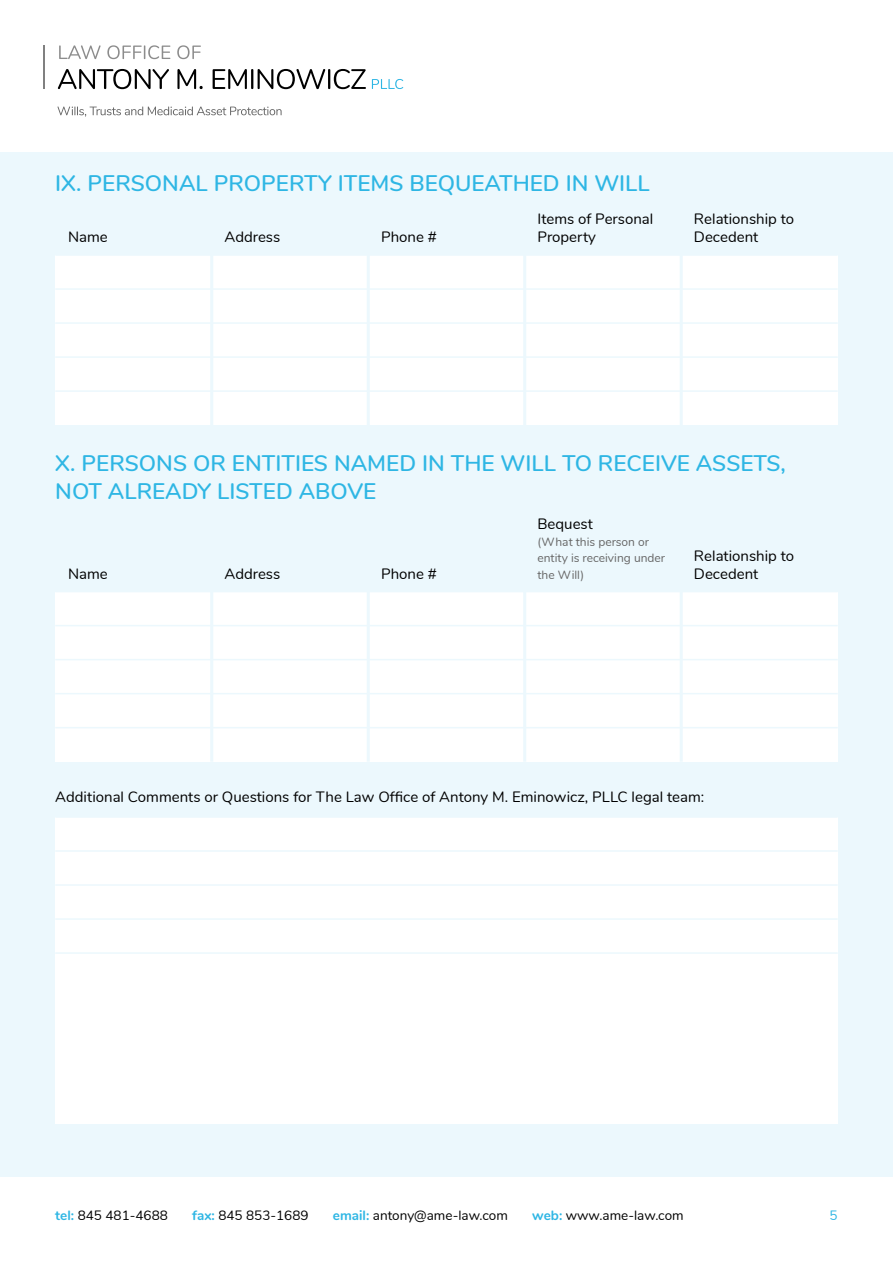
<style>
.page{position:relative;width:893px;height:1263px;background:#fff}
.page>*{position:absolute;margin:0;border:0;box-sizing:border-box;transform-origin:0 0}
.t1{font:600 22.5px/28.5px "Nunito";color:#2eb6e4}
.t2{font:15px/18px "Nunito";color:#000}
.t3{font:13.5px "Nunito";color:#000}
.t4{font:13.5px "Nunito";color:#2eb6e4}
.t5{font:12px/16.5px "Nunito";color:#666}
.s1{font-weight:700;color:#2eb6e4}
</style>
<div class="page">
<svg style="left:59px;top:45px;width:42px;height:14px"></svg>
<svg style="left:107px;top:45px;width:63px;height:14px"></svg>
<svg style="left:177px;top:45px;width:24px;height:14px"></svg>
<hr style="left:43px;top:45px;width:2px;height:44px;background:#808080">
<svg style="left:58px;top:69px;width:111px;height:20px"></svg>
<svg style="left:177px;top:69px;width:26px;height:20px"></svg>
<svg style="left:213px;top:69px;width:153px;height:20px"></svg>
<svg style="left:372px;top:79px;width:31px;height:10px"></svg>
<svg style="left:58px;top:107px;width:224px;height:10px"></svg>
<div style="left:0;top:153px;width:893px;height:1024px;background:#ecf8fd"></div>
<div style="left:55px;top:201px;width:783px;height:224px;background:#fff"></div>
<div style="left:55px;top:201px;width:783px;height:54px;background:#ecf8fd"></div>
<hr style="left:210px;top:201px;width:3px;height:224px;background:#ecf8fd">
<hr style="left:367px;top:201px;width:3px;height:224px;background:#ecf8fd">
<hr style="left:523px;top:201px;width:3px;height:224px;background:#ecf8fd">
<hr style="left:680px;top:201px;width:3px;height:224px;background:#ecf8fd">
<hr style="left:55px;top:254px;width:783px;height:2px;background:#ecf8fd">
<hr style="left:55px;top:288px;width:783px;height:2px;background:#ecf8fd">
<hr style="left:55px;top:322px;width:783px;height:2px;background:#ecf8fd">
<hr style="left:55px;top:356px;width:783px;height:2px;background:#ecf8fd">
<hr style="left:55px;top:390px;width:783px;height:2px;background:#ecf8fd">
<div style="left:55px;top:506px;width:783px;height:256px;background:#fff"></div>
<div style="left:55px;top:506px;width:783px;height:86px;background:#ecf8fd"></div>
<hr style="left:210px;top:506px;width:3px;height:256px;background:#ecf8fd">
<hr style="left:367px;top:506px;width:3px;height:256px;background:#ecf8fd">
<hr style="left:523px;top:506px;width:3px;height:256px;background:#ecf8fd">
<hr style="left:680px;top:506px;width:3px;height:256px;background:#ecf8fd">
<hr style="left:55px;top:625px;width:783px;height:1px;background:#ecf8fd">
<hr style="left:55px;top:659px;width:783px;height:1px;background:#ecf8fd">
<hr style="left:55px;top:693px;width:783px;height:1px;background:#ecf8fd">
<hr style="left:55px;top:727px;width:783px;height:1px;background:#ecf8fd">
<div style="left:55px;top:817px;width:783px;height:306px;background:#fff"></div>
<hr style="left:55px;top:816px;width:783px;height:2px;background:#ecf8fd">
<hr style="left:55px;top:850px;width:783px;height:2px;background:#ecf8fd">
<hr style="left:55px;top:884px;width:783px;height:2px;background:#ecf8fd">
<hr style="left:55px;top:918px;width:783px;height:2px;background:#ecf8fd">
<hr style="left:55px;top:952px;width:783px;height:2px;background:#ecf8fd">
<h1 class="t1" style="left:55px;top:170px;width:596px">IX. PERSONAL PROPERTY ITEMS BEQUEATHED IN WILL</h1>
<p class="t2" style="left:68px;top:228px;width:41px">Name</p>
<p class="t2" style="left:225px;top:228px;width:57px">Address</p>
<p class="t2" style="left:381px;top:228px;width:57px">Phone #</p>
<p class="t2" style="left:537px;top:210px;width:117px">Items of Personal<br>Property</p>
<p class="t2" style="left:694px;top:210px;width:102px">Relationship to<br>Decedent</p>
<h1 class="t1" style="left:55px;top:449px;width:732px">X. PERSONS OR ENTITIES NAMED IN THE WILL TO RECEIVE ASSETS,<br>NOT ALREADY LISTED ABOVE</h1>
<p class="t2" style="left:68px;top:565px;width:41px">Name</p>
<p class="t2" style="left:225px;top:565px;width:57px">Address</p>
<p class="t2" style="left:381px;top:565px;width:57px">Phone #</p>
<p class="t2" style="left:537px;top:515px;width:57px">Bequest</p>
<p class="t5" style="left:537px;top:534px;width:129px">(What this person or entity is receiving under the Will)</p>
<p class="t2" style="left:694px;top:547px;width:102px">Relationship to<br>Decedent</p>
<p class="t2" style="left:55px;top:788px;width:650px">Additional Comments or Questions for The Law Office of Antony M. Eminowicz, PLLC legal team:</p>
<p class="t3" style="left:55px;top:1207px;width:114px"><span class="s1">tel:</span> 845 481-4688</p>
<p class="t3" style="left:192px;top:1207px;width:118px"><span class="s1">fax:</span> 845 853-1689</p>
<p class="t3" style="left:333px;top:1207px;width:176px"><span class="s1">email:</span> antony@ame-law.com</p>
<p class="t3" style="left:532px;top:1207px;width:153px"><span class="s1">web:</span> www.ame-law.com</p>
<p class="t4" style="left:830px;top:1207px;width:10px">5</p>
</div>
